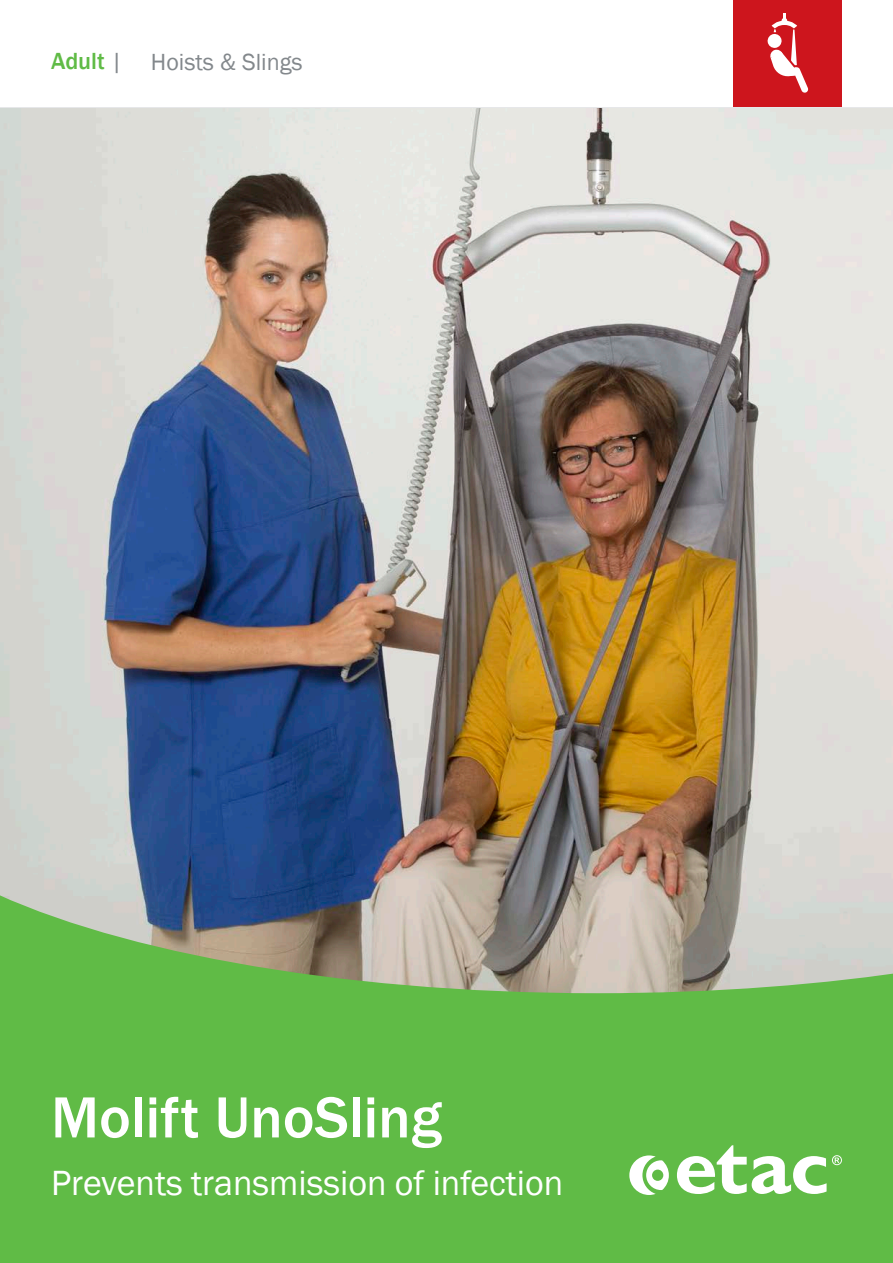
<style>
.page{position:relative;width:893px;height:1263px;background:#fff}
.page>*{position:absolute;margin:0;border:0;box-sizing:border-box;transform-origin:0 0}
._1__Header_-_Front_p{font:500 60px "Franklin Gothic";color:#fff}
._1__Sub_header_-_Fro{font:36px "Franklin Gothic";color:#fff}
.t1{font:24px "Franklin Gothic";color:#83888c}
.s1{font-weight:500;color:#60bb46}
</style>
<div class="page">
<img style="left:0;top:108px;width:893px;height:774px">
<svg style="left:0;top:882px;width:893px;height:381px;background:#71b55c"></svg>
<div style="left:734px;top:0;width:108px;height:107px;background:#cd151d"></div>
<svg style="left:767px;top:14px;width:41px;height:79px"></svg>
<svg style="left:677px;top:1145px;width:165px;height:49px"></svg>
<svg style="left:629px;top:1155px;width:40px;height:40px"></svg>
<p class="t1" style="left:51px;top:47px;width:253px"><span class="s1">Adult</span> | Hoists &amp; Slings</p>
<p class="_1__Header_-_Front_p" style="left:51px;top:1080px;width:392px">Molift UnoSling</p>
<p class="_1__Sub_header_-_Fro" style="left:51px;top:1160px;width:514px">Prevents transmission of infection</p>
</div>
